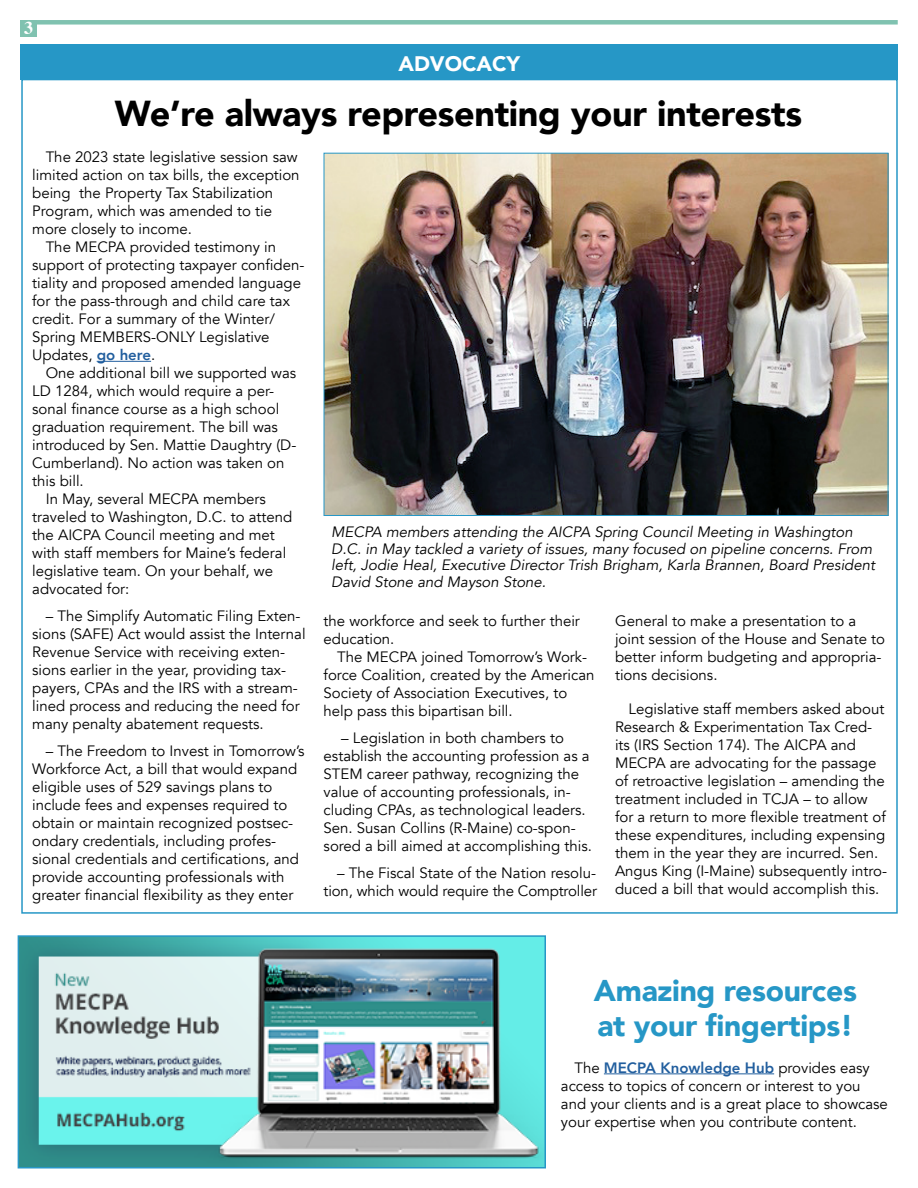
<style>
.page{position:relative;width:918px;height:1188px;background:#fff}
.page>*{position:absolute;margin:0;border:0;box-sizing:border-box;transform-origin:0 0}
.t1{font:900 36px "Avenir";letter-spacing:-.01em;color:#000}
.t2{font:900 30px/34.5px "Avenir";letter-spacing:-.01em;color:#2697c6}
.t3{font:900 21px "Avenir";color:#fff}
.t4{font:700 18px "Times";color:#fff}
.t5{font:15px/18px "Avenir";color:#000}
.t6{font:italic 15px/16.5px "Avenir";color:#000}
.s1{font-weight:800;color:#215e9e}
</style>
<div class="page">
<div style="left:20px;top:20px;width:878px;height:5px;background:#80c2b0"></div>
<div style="left:21px;top:20px;width:16px;height:16px;background:#80c2b0"></div>
<div style="left:20px;top:44px;width:878px;height:36px;background:#2697c6"></div>
<hr style="left:97px;top:361px;width:54px;height:1px;background:#215e9e">
<img style="left:326px;top:155px;width:560px;height:359px">
<img style="left:21px;top:938px;width:522px;height:227px">
<div style="left:18px;top:935px;width:528px;height:233px;border:2px solid #2697c6"></div>
<hr style="left:604px;top:1073px;width:170px;height:1px;background:#215e9e">
<p class="t4" style="left:24px;top:10px;width:10px">3</p>
<h3 class="t3" style="left:398px;top:45px;width:123px">ADVOCACY</h3>
<h1 class="t1" style="left:115px;top:83px;width:689px">We’re always representing your interests</h1>
<p class="t5" style="left:46px;top:148px;width:253px">The 2023 state legislative session saw</p>
<p class="t5" style="left:32px;top:166px;width:269px">limited action on tax bills, the exception</p>
<p class="t5" style="left:32px;top:184px;width:243px">being the Property Tax Stabilization</p>
<p class="t5" style="left:32px;top:202px;width:241px">Program, which was amended to tie</p>
<p class="t5" style="left:32px;top:220px;width:161px">more closely to income.</p>
<p class="t5" style="left:46px;top:238px;width:232px">The MECPA provided testimony in</p>
<p class="t5" style="left:32px;top:256px;width:274px">support of protecting taxpayer confiden-</p>
<p class="t5" style="left:32px;top:274px;width:270px">tiality and proposed amended language</p>
<p class="t5" style="left:32px;top:292px;width:259px">for the pass-through and child care tax</p>
<p class="t5" style="left:32px;top:310px;width:244px">credit. For a summary of the Winter/</p>
<p class="t5" style="left:32px;top:328px;width:239px">Spring MEMBERS-ONLY Legislative</p>
<p class="t5" style="left:32px;top:346px;width:125px">Updates, <span class="s1">go here</span>.</p>
<p class="t5" style="left:46px;top:364px;width:252px">One additional bill we supported was</p>
<p class="t5" style="left:32px;top:382px;width:243px">LD 1284, which would require a per-</p>
<p class="t5" style="left:32px;top:400px;width:249px">sonal finance course as a high school</p>
<p class="t5" style="left:32px;top:418px;width:247px">graduation requirement. The bill was</p>
<p class="t5" style="left:32px;top:436px;width:266px">introduced by Sen. Mattie Daughtry (D-</p>
<p class="t5" style="left:32px;top:454px;width:254px">Cumberland). No action was taken on</p>
<p class="t5" style="left:32px;top:472px;width:53px">this bill.</p>
<p class="t5" style="left:46px;top:490px;width:222px">In May, several MECPA members</p>
<p class="t5" style="left:32px;top:508px;width:262px">traveled to Washington, D.C. to attend</p>
<p class="t5" style="left:32px;top:526px;width:244px">the AICPA Council meeting and met</p>
<p class="t5" style="left:32px;top:544px;width:256px">with staff members for Maine’s federal</p>
<p class="t5" style="left:32px;top:562px;width:242px">legislative team. On your behalf, we</p>
<p class="t5" style="left:32px;top:580px;width:99px">advocated for:</p>
<p class="t5" style="left:32px;top:607px;width:275px;text-indent:14px">– The Simplify Automatic Filing Exten&shy;sions (SAFE) Act would assist the Internal Revenue Service with receiving exten&shy;sions earlier in the year, providing tax&shy;payers, CPAs and the IRS with a stream&shy;lined process and reducing the need for many penalty abatement requests.</p>
<p class="t5" style="left:32px;top:742px;width:274px;text-indent:14px">– The Freedom to Invest in Tomorrow’s Workforce Act, a bill that would expand eligible uses of 529 savings plans to include fees and expenses required to obtain or maintain recognized postsec&shy;ondary credentials, including profes&shy;sional credentials and certifications, and provide accounting professionals with greater financial flexibility as they enter</p>
<p class="t6" style="left:331px;top:524px;width:545px">MECPA members attending the AICPA Spring Council Meeting in Washington D.C. in May tackled a variety of issues, many focused on pipeline concerns. From left, Jodie Heal, Executive Director Trish Brigham, Karla Brannen, Board President David Stone and Mayson Stone.</p>
<p class="t5" style="left:324px;top:612px;width:258px">the workforce and seek to further their education.</p>
<p class="t5" style="left:324px;top:648px;width:272px;text-indent:14px">The MECPA joined Tomorrow’s Work&shy;force Coalition, created by the American Society of Association Executives, to help pass this bipartisan bill.</p>
<p class="t5" style="left:324px;top:729px;width:270px;text-indent:18px">– Legislation in both chambers to establish the accounting profession as a STEM career pathway, recognizing the value of accounting professionals, in&shy;cluding CPAs, as technological leaders.<br>Sen. Susan Collins (R-Maine) co-spon&shy;sored a bill aimed at accomplishing this.</p>
<p class="t5" style="left:324px;top:864px;width:275px;text-align:right">– The Fiscal State of the Nation resolu&shy;tion, which would require the Comptroller</p>
<p class="t5" style="left:615px;top:612px;width:272px">General to make a presentation to a joint session of the House and Senate to better inform budgeting and appropria&shy;tions decisions.</p>
<p class="t5" style="left:615px;top:700px;width:274px;text-indent:14px">Legislative staff members asked about Research &amp; Experimentation Tax Cred&shy;its (IRS Section 174). The AICPA and MECPA are advocating for the passage of retroactive legislation – amending the treatment included in TCJA – to allow for a return to more flexible treatment of these expenditures, including expensing them in the year they are incurred. Sen.<br>Angus King (I-Maine) subsequently intro&shy;duced a bill that would accomplish this.</p>
<h2 class="t2" style="left:594px;top:973px;width:264px">Amazing resources at your fingertips!</h2>
<p class="t5" style="left:561px;top:1059px;width:328px;text-indent:14px">The <span class="s1">MECPA Knowledge Hub</span> provides easy access to topics of concern or interest to you and your clients and is a great place to showcase your expertise when you contribute content.</p>
</div>
